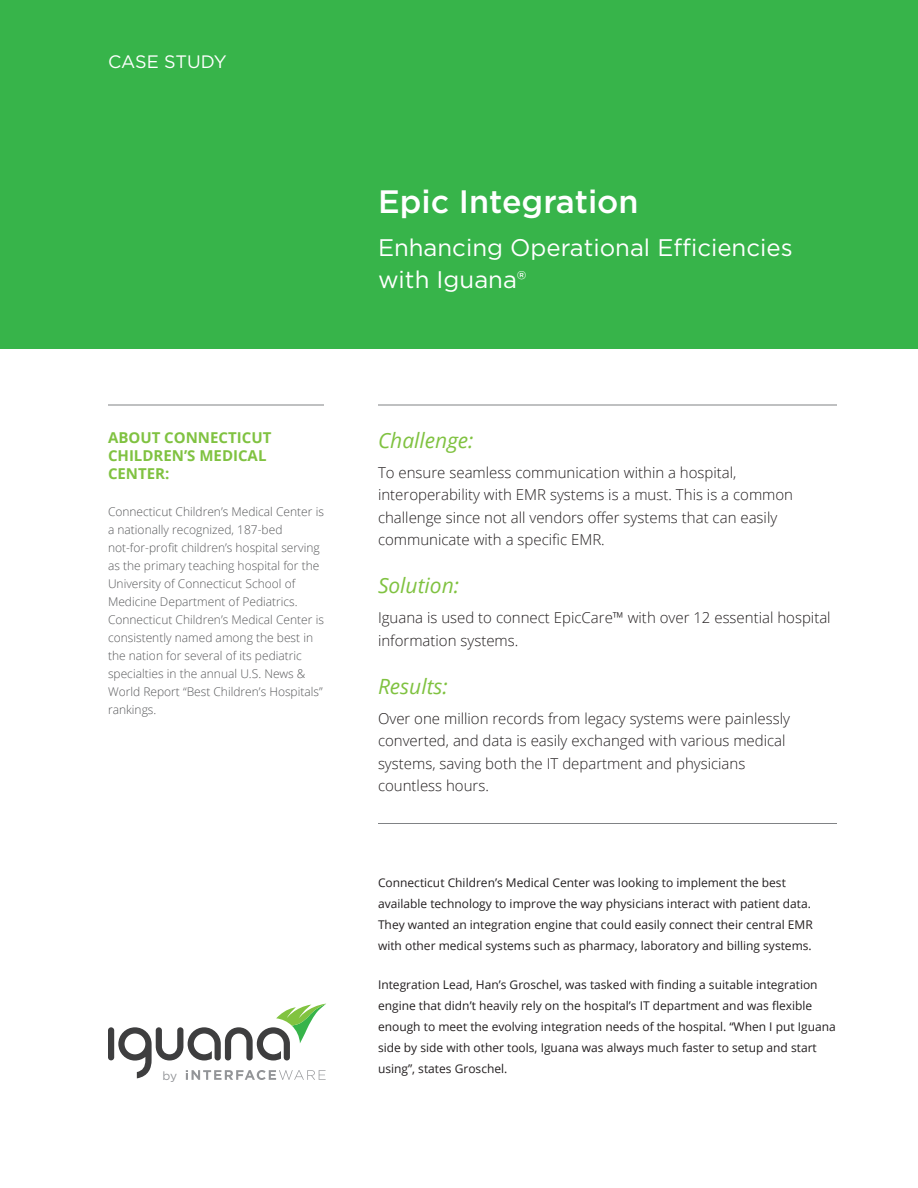
<style>
.page{position:relative;width:918px;height:1188px;background:#fff}
.page>*{position:absolute;margin:0;border:0;box-sizing:border-box;transform-origin:0 0}
.t1{font:500 32.4px "Gotham";color:#fff}
.t2{font:24px/31.5px "Gotham";color:#fff}
.t3{font:italic 21px "Open Sans";color:#80c241}
.t4{font:18px "Gotham";color:#fff}
.t5{font:300 15px/22.5px "Open Sans";color:#231f20}
.t6{font:700 15px/18px "Open Sans";color:#80c241}
.t7{font:12px/21px "Open Sans";color:#231f20}
.t8{font:300 12px/18px "Open Sans";color:#57585a}
.t9{font:12px "Gotham";color:#939598}
</style>
<div class="page">
<div style="left:0;top:0;width:918px;height:349px;background:#37b44a"></div>
<hr style="left:378px;top:823px;width:459px;height:1px;background:#808285">
<hr style="left:378px;top:405px;width:459px;height:1px;background:#808285">
<hr style="left:108px;top:405px;width:216px;height:1px;background:#808285">
<div style="left:108px;top:1027px;width:6px;height:33px;background:#3e3e3f;border-radius:3px"></div>
<svg style="left:118px;top:1004px;width:208px;height:76px"></svg>
<h3 class="t4" style="left:108px;top:50px;width:120px">CASE STUDY</h3>
<h1 class="t1" style="left:378px;top:180px;width:262px">Epic Integration</h1>
<h2 class="t2" style="left:378px;top:231px;width:416px">Enhancing Operational Efficiencies with Iguana®</h2>
<p class="t6" style="left:108px;top:429px;width:165px">ABOUT CONNECTICUT<br>CHILDREN’S MEDICAL<br>CENTER:</p>
<p class="t8" style="left:108px;top:502px;width:217px">Connecticut Children’s Medical Center is a nationally recognized, 187-bed not-for-profit children’s hospital serving as the primary teaching hospital for the University of Connecticut School of Medicine Department of Pediatrics.<br>Connecticut Children’s Medical Center is consistently named among the best in the nation for several of its pediatric specialties in the annual U.S. News &amp; World Report “Best Children’s Hospitals” rankings.</p>
<p class="t9" style="left:162px;top:1068px;width:16px">by</p>
<h3 class="t3" style="left:378px;top:426px;width:97px">Challenge:</h3>
<p class="t5" style="left:378px;top:461px;width:417px">To ensure seamless communication within a hospital, interoperability with EMR systems is a must. This is a common challenge since not all vendors offer systems that can easily communicate with a specific EMR.</p>
<h3 class="t3" style="left:378px;top:571px;width:83px">Solution:</h3>
<p class="t5" style="left:378px;top:606px;width:454px">Iguana is used to connect EpicCare™ with over 12 essential hospital information systems.</p>
<h3 class="t3" style="left:378px;top:672px;width:71px">Results:</h3>
<p class="t5" style="left:378px;top:707px;width:413px">Over one million records from legacy systems were painlessly converted, and data is easily exchanged with various medical systems, saving both the IT department and physicians countless hours.</p>
<p class="t7" style="left:378px;top:871px;width:436px">Connecticut Children’s Medical Center was looking to implement the best available technology to improve the way physicians interact with patient data.<br>They wanted an integration engine that could easily connect their central EMR with other medical systems such as pharmacy, laboratory and billing systems.</p>
<p class="t7" style="left:378px;top:973px;width:459px">Integration Lead, Han’s Groschel, was tasked with finding a suitable integration engine that didn’t heavily rely on the hospital’s IT department and was flexible enough to meet the evolving integration needs of the hospital. “When I put Iguana side by side with other tools, Iguana was always much faster to setup and start using”, states Groschel.</p>
</div>
